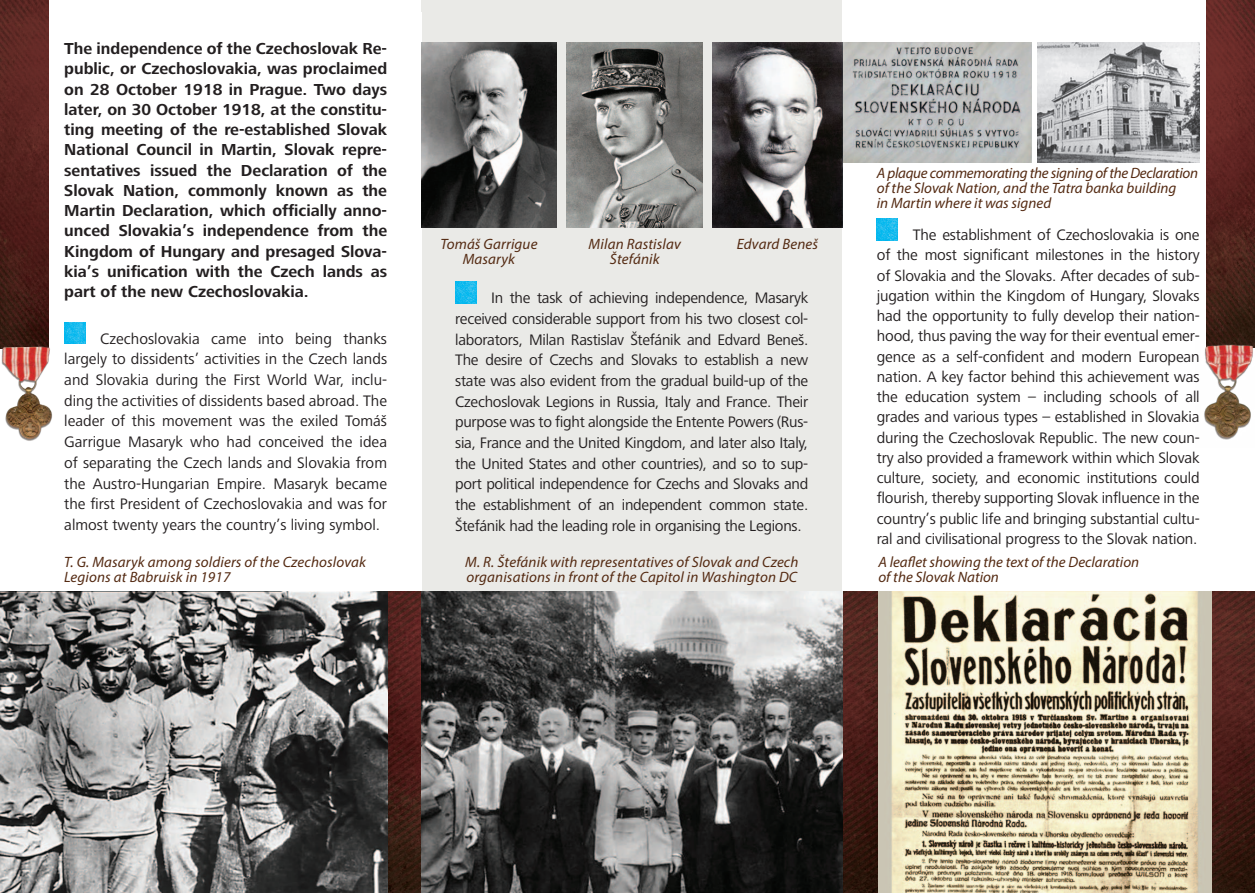
<style>
.page{position:relative;width:1255px;height:893px;background:#fff}
.page>*{position:absolute;margin:0;border:0;box-sizing:border-box;transform-origin:0 0}
.t1{font:700 16.5px/20.2px "Frutiger Next LTCE";color:#231f20;text-align:justify}
.t2{font:15.75px/20.7px "Frutiger Next LTCE";letter-spacing:-.01em;color:#231f20;text-align:justify}
.t3{font:italic 15px/15px "Myriad Pro";letter-spacing:.005em;color:#542a12}
</style>
<div class="page">
<div style="left:421px;top:0;width:421px;height:893px;background:#eaeae7"></div>
<img style="left:842px;top:43px;width:189px;height:119px">
<img style="left:421px;top:43px;width:136px;height:185px">
<img style="left:712px;top:43px;width:130px;height:185px">
<img style="left:0;top:0;width:48px;height:342px">
<img style="left:1206px;top:0;width:48px;height:341px">
<img style="left:64px;top:322px;width:21px;height:22px">
<img style="left:876px;top:219px;width:21px;height:21px">
<img style="left:455px;top:282px;width:21px;height:21px">
<img style="left:0;top:592px;width:1254px;height:301px">
<img style="left:566px;top:43px;width:137px;height:184px">
<img style="left:1037px;top:43px;width:162px;height:119px">
<img style="left:421px;top:592px;width:421px;height:301px">
<img style="left:1204px;top:341px;width:50px;height:99px">
<img style="left:0;top:342px;width:53px;height:99px">
<p class="t1" style="left:64px;top:39px;width:324px">The independence of the Czechoslovak Re&shy;public, or Czechoslovakia, was proclaimed on 28 October 1918 in Prague. Two days later, on 30 October 1918, at the constitu&shy;ting meeting of the re-established Slovak National Council in Martin, Slovak repre&shy;sentatives issued the Declaration of the Slovak Nation, commonly known as the Martin Declaration, which officially anno&shy;unced Slovakia’s independence from the Kingdom of Hungary and presaged Slova&shy;kia’s unification with the Czech lands as part of the new Czechoslovakia.</p>
<p class="t2" style="left:64px;top:328px;width:324px;text-indent:36px">Czechoslovakia came into being thanks largely to dissidents’ activities in the Czech lands and Slovakia during the First World War, inclu&shy;ding the activities of dissidents based abroad. The leader of this movement was the exiled Tomáš Garrigue Masaryk who had conceived the idea of separating the Czech lands and Slovakia from the Austro-Hungarian Empire. Masaryk became the first President of Czechoslovakia and was for almost twenty years the country’s living symbol.</p>
<p class="t3" style="left:64px;top:555px;width:303px">T. G. Masaryk among soldiers of the Czechoslovak</p>
<p class="t3" style="left:64px;top:570px;width:168px">Legions at Babruisk in 1917</p>
<p class="t3" style="left:440px;top:236px;width:99px">Tomáš Garrigue</p>
<p class="t3" style="left:462px;top:251px;width:54px">Masaryk</p>
<p class="t3" style="left:588px;top:236px;width:94px">Milan Rastislav</p>
<p class="t3" style="left:610px;top:251px;width:51px">Štefánik</p>
<p class="t3" style="left:736px;top:236px;width:83px">Edvard Beneš</p>
<p class="t2" style="left:455px;top:288px;width:354px;text-indent:36px">In the task of achieving independence, Masaryk received considerable support from his two closest col&shy;laborators, Milan Rastislav Štefánik and Edvard Beneš.<br>The desire of Czechs and Slovaks to establish a new state was also evident from the gradual build-up of the Czechoslovak Legions in Russia, Italy and France. Their purpose was to fight alongside the Entente Powers (Rus&shy;sia, France and the United Kingdom, and later also Italy, the United States and other countries), and so to sup&shy;port political independence for Czechs and Slovaks and the establishment of an independent common state.<br>Štefánik had the leading role in organising the Legions.</p>
<p class="t3" style="left:465px;top:555px;width:335px">M. R. Štefánik with representatives of Slovak and Czech organisations in front of the Capitol in Washington DC</p>
<p class="t3" style="left:876px;top:165px;width:323px">A plaque commemorating the signing of the Declaration of the Slovak Nation, and the Tatra banka building<br>in Martin where it was signed</p>
<p class="t2" style="left:876px;top:225px;width:324px;line-height:20.2px;text-indent:36px">The establishment of Czechoslovakia is one of the most significant milestones in the history of Slovakia and the Slovaks. After decades of sub&shy;jugation within the Kingdom of Hungary, Slovaks had the opportunity to fully develop their nation&shy;hood, thus paving the way for their eventual emer&shy;gence as a self-confident and modern European nation. A key factor behind this achievement was the education system – including schools of all grades and various types – established in Slovakia during the Czechoslovak Republic. The new coun&shy;try also provided a framework within which Slovak culture, society, and economic institutions could flourish, thereby supporting Slovak influence in the country’s public life and bringing substantial cultu&shy;ral and civilisational progress to the Slovak nation.</p>
<p class="t3" style="left:878px;top:555px;width:262px">A leaflet showing the text of the Declaration</p>
<p class="t3" style="left:878px;top:570px;width:122px">of the Slovak Nation</p>
</div>
